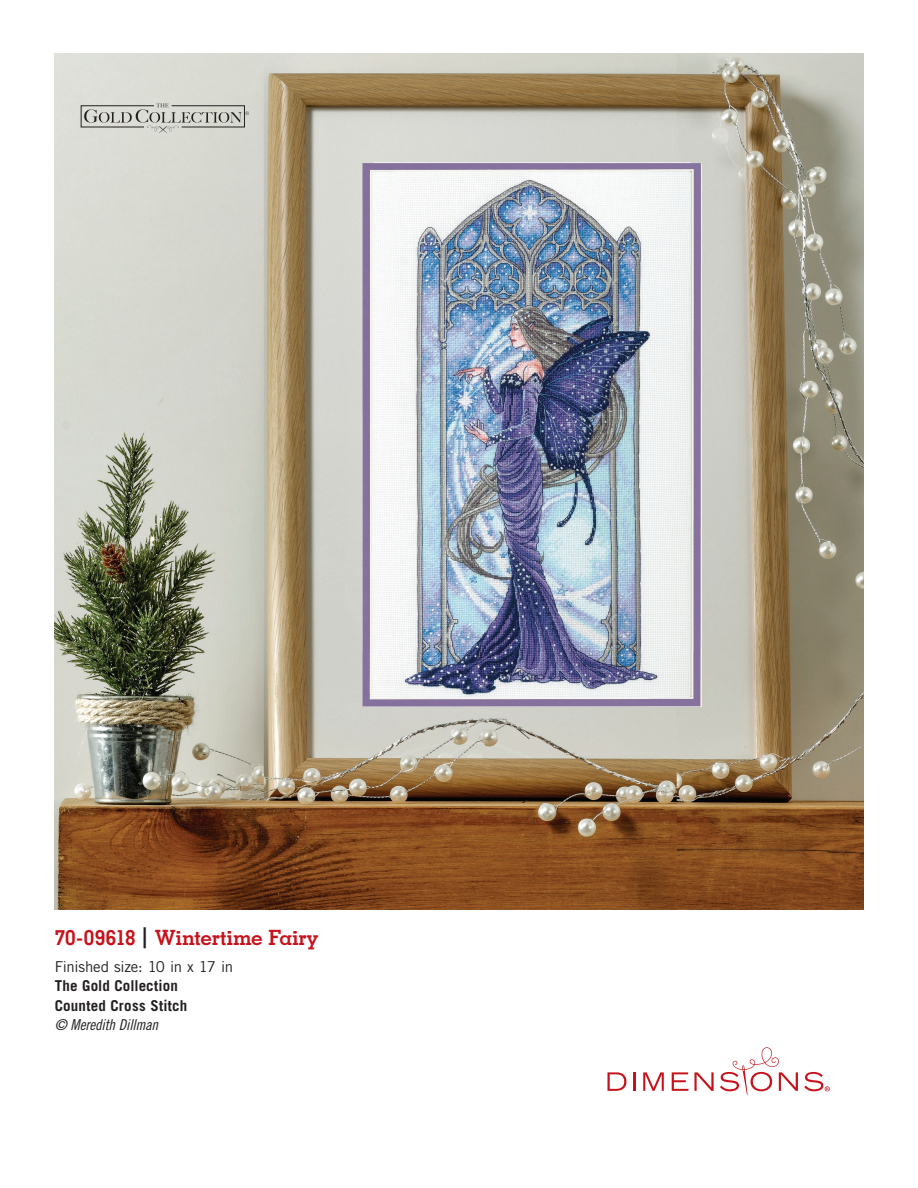
<style>
.page{position:relative;width:918px;height:1188px;background:#fff}
.page>*{position:absolute;margin:0;border:0;box-sizing:border-box;transform-origin:0 0}
.t1{font:700 21px "Memphis LT Std";letter-spacing:-.02em;color:#c6131b}
.t2{font:700 15px "Trade Gothic LT Std";letter-spacing:.01em;color:#231f20}
.t3{font:15px "Trade Gothic LT Std";letter-spacing:-.02em;color:#231f20}
.t4{font:15px "Trade Gothic LT Std Cn 18 Obl";letter-spacing:-.015em;color:#231f20}
.s1{color:#231f20}
</style>
<div class="page">
<img style="left:54px;top:53px;width:810px;height:856px">
<svg style="left:81px;top:103px;width:168px;height:30px;background:#bebfb9"></svg>
<svg style="left:608px;top:1072px;width:18px;height:19px"></svg>
<svg style="left:633px;top:1072px;width:2px;height:19px"></svg>
<svg style="left:643px;top:1072px;width:21px;height:19px"></svg>
<svg style="left:672px;top:1072px;width:16px;height:19px"></svg>
<svg style="left:694px;top:1072px;width:20px;height:19px"></svg>
<svg style="left:720px;top:1047px;width:78px;height:48px"></svg>
<svg style="left:804px;top:1072px;width:26px;height:19px"></svg>
<p class="t1" style="left:55px;top:924px;width:265px">70-09618 <span class="s1">|</span> Wintertime Fairy</p>
<p class="t3" style="left:55px;top:957px;width:180px">Finished size: 10 in x 17 in</p>
<p class="t2" style="left:55px;top:977px;width:125px">The Gold Collection</p>
<p class="t2" style="left:55px;top:996px;width:134px">Counted Cross Stitch</p>
<p class="t4" style="left:55px;top:1016px;width:105px">© Meredith Dillman</p>
</div>
